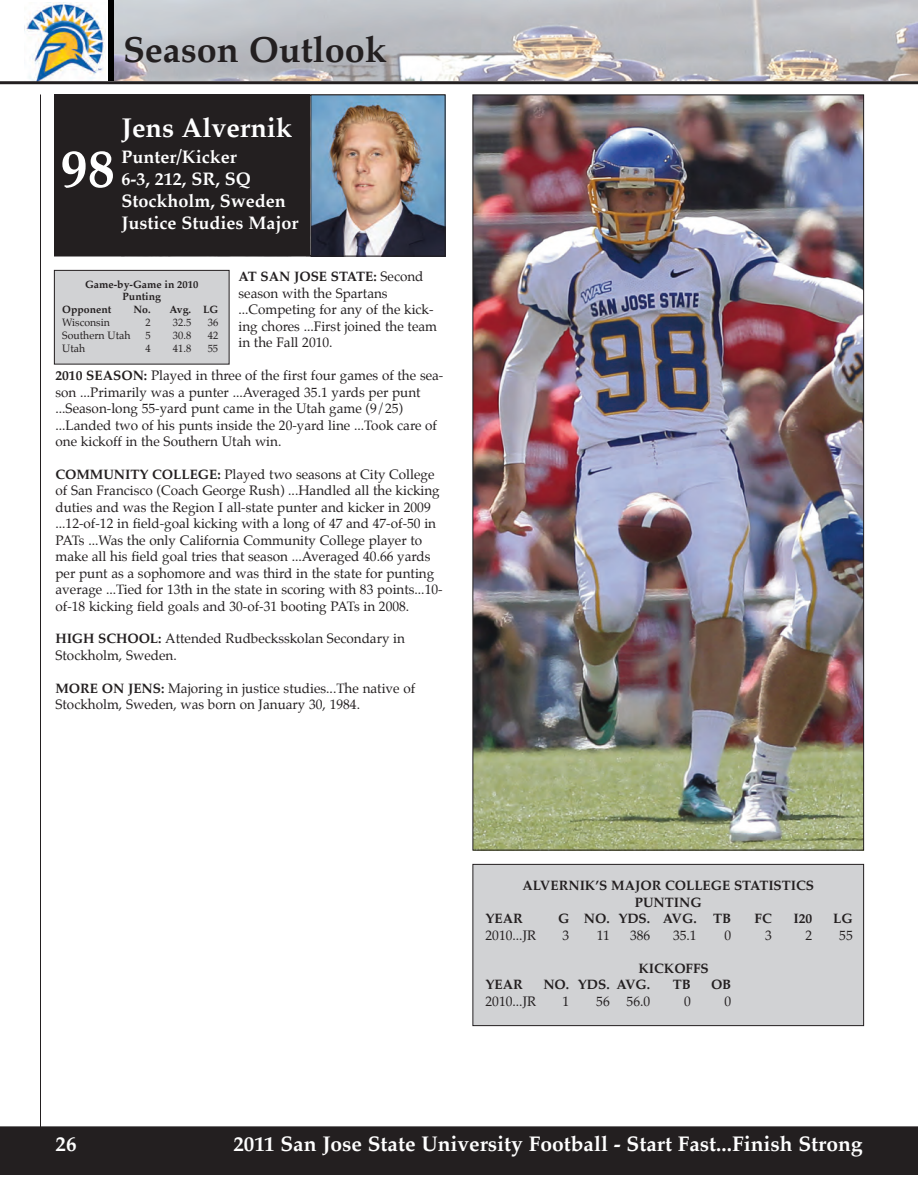
<style>
.page{position:relative;width:918px;height:1188px;background:#fff}
.page>*{position:absolute;margin:0;border:0;box-sizing:border-box;transform-origin:0 0}
.t1{font:700 54px "Palatino";color:#fff}
.t2{font:700 36px "Palatino";color:#231f20}
.t3{font:700 27px "Palatino";color:#fff}
.t4{font:700 21px "Palatino";color:#fff}
.t5{font:700 18px/21.9px "Palatino";color:#fff}
.t6{font:13.5px/16.5px "Palatino";color:#231f20}
.t7{font:700 13.5px "Palatino";color:#231f20}
.t8{font:10.5px "Palatino";color:#231f20}
.t9{font:700 10.5px "Palatino";color:#231f20}
.s1{font-weight:700}
</style>
<div class="page">
<div style="left:0;top:1127px;width:918px;height:47px;background:#231f20"></div>
<img style="left:114px;top:0;width:804px;height:81px">
<hr style="left:40px;top:94px;width:1px;height:1066px;background:#231f20">
<hr style="left:0;top:1126px;width:918px;height:1px;background:#231f20">
<div style="left:108px;top:0;width:6px;height:81px;background:#000"></div>
<img style="left:26px;top:3px;width:80px;height:78px">
<hr style="left:0;top:81px;width:918px;height:3px;background:#231f20">
<img style="left:122px;top:97px;width:323px;height:160px">
<div style="left:54px;top:94px;width:68px;height:161px;background:#231f20"></div>
<div style="left:310px;top:94px;width:136px;height:162px;border:1px solid #231f20"></div>
<div style="left:122px;top:94px;width:188px;height:162px;background:#231f20"></div>
<img style="left:474px;top:96px;width:388px;height:752px">
<div style="left:473px;top:864px;width:391px;height:162px;background:#d1d2d4"></div>
<div style="left:472px;top:864px;width:392px;height:162px;border:1px solid #231f20"></div>
<div style="left:54px;top:270px;width:175px;height:94px;background:#d1d2d4"></div>
<div style="left:54px;top:270px;width:176px;height:94px;border:1px solid #231f20"></div>
<h2 class="t2" style="left:123px;top:32px;width:265px">Season Outlook</h2>
<h1 class="t1" style="left:61px;top:143px;width:55px">98</h1>
<h3 class="t3" style="left:122px;top:115px;width:172px">Jens Alvernik</h3>
<h3 class="t5" style="left:122px;top:147px;width:178px">Punter/Kicker<br>6-3, 212, SR, SQ<br>Stockholm, Sweden<br>Justice Studies Major</h3>
<p class="t6" style="left:238px;top:269px;width:200px"><span class="s1">AT SAN JOSE STATE:</span> Second season with the Spartans ...Competing for any of the kick&shy;ing chores ...First joined the team in the Fall 2010.</p>
<p class="t6" style="left:55px;top:368px;width:389px"><span class="s1">2010 SEASON:</span> Played in three of the first four games of the sea&shy;son ...Primarily was a punter ...Averaged 35.1 yards per punt ...Season-long 55-yard punt came in the Utah game (9/25) ...Landed two of his punts inside the 20-yard line ...Took care of one kickoff in the Southern Utah win.</p>
<p class="t6" style="left:55px;top:467px;width:389px"><span class="s1">COMMUNITY COLLEGE:</span> Played two seasons at City College of San Francisco (Coach George Rush) ...Handled all the kicking duties and was the Region I all-state punter and kicker in 2009 ...12-of-12 in field-goal kicking with a long of 47 and 47-of-50 in PATs ...Was the only California Community College player to make all his field goal tries that season ...Averaged 40.66 yards per punt as a sophomore and was third in the state for punting average ...Tied for 13th in the state in scoring with 83 points...10- of-18 kicking field goals and 30-of-31 booting PATs in 2008.</p>
<p class="t6" style="left:55px;top:632px;width:351px"><span class="s1">HIGH SCHOOL:</span> Attended Rudbecksskolan Secondary in<br>Stockholm, Sweden.</p>
<p class="t6" style="left:55px;top:681px;width:361px"><span class="s1">MORE ON JENS:</span> Majoring in justice studies...The native of<br>Stockholm, Sweden, was born on January 30, 1984.</p>
<p class="t9" style="left:85px;top:279px;width:115px">Game-by-Game in 2010</p>
<p class="t9" style="left:123px;top:292px;width:40px">Punting</p>
<p class="t9" style="left:62px;top:305px;width:50px">Opponent</p>
<p class="t9" style="left:134px;top:305px;width:86px">No. Avg. LG</p>
<p class="t8" style="left:62px;top:317px;width:49px">Wisconsin</p>
<p class="t8" style="left:146px;top:317px;width:7px">2</p>
<p class="t8" style="left:173px;top:317px;width:20px">32.5</p>
<p class="t8" style="left:208px;top:317px;width:12px">36</p>
<p class="t8" style="left:62px;top:330px;width:70px">Southern Utah</p>
<p class="t8" style="left:146px;top:330px;width:7px">5</p>
<p class="t8" style="left:173px;top:330px;width:20px">30.8</p>
<p class="t8" style="left:208px;top:330px;width:12px">42</p>
<p class="t8" style="left:62px;top:343px;width:24px">Utah</p>
<p class="t8" style="left:146px;top:343px;width:7px">4</p>
<p class="t8" style="left:173px;top:343px;width:20px">41.8</p>
<p class="t8" style="left:208px;top:343px;width:12px">55</p>
<p class="t7" style="left:522px;top:879px;width:293px">ALVERNIK’S MAJOR COLLEGE STATISTICS</p>
<p class="t7" style="left:635px;top:896px;width:68px">PUNTING</p>
<p class="t7" style="left:486px;top:912px;width:39px">YEAR</p>
<p class="t7" style="left:558px;top:912px;width:175px">G NO. YDS. AVG. TB</p>
<p class="t7" style="left:755px;top:912px;width:19px">FC</p>
<p class="t7" style="left:794px;top:912px;width:20px">I20</p>
<p class="t7" style="left:833px;top:912px;width:21px">LG</p>
<p class="t6" style="left:486px;top:928px;width:52px">2010...JR</p>
<p class="t6" style="left:563px;top:928px;width:8px">3</p>
<p class="t6" style="left:597px;top:928px;width:14px">11</p>
<p class="t6" style="left:630px;top:928px;width:22px">386</p>
<p class="t6" style="left:673px;top:928px;width:25px">35.1</p>
<p class="t6" style="left:725px;top:928px;width:8px">0</p>
<p class="t6" style="left:765px;top:928px;width:8px">3</p>
<p class="t6" style="left:806px;top:928px;width:8px">2</p>
<p class="t6" style="left:839px;top:928px;width:15px">55</p>
<p class="t7" style="left:638px;top:962px;width:72px">KICKOFFS</p>
<p class="t7" style="left:486px;top:978px;width:39px">YEAR</p>
<p class="t7" style="left:543px;top:978px;width:108px">NO. YDS. AVG.</p>
<p class="t7" style="left:673px;top:978px;width:20px">TB</p>
<p class="t7" style="left:711px;top:978px;width:22px">OB</p>
<p class="t6" style="left:486px;top:994px;width:52px">2010...JR</p>
<p class="t6" style="left:563px;top:994px;width:8px">1</p>
<p class="t6" style="left:596px;top:994px;width:15px">56</p>
<p class="t6" style="left:627px;top:994px;width:25px">56.0</p>
<p class="t6" style="left:684px;top:994px;width:8px">0</p>
<p class="t6" style="left:725px;top:994px;width:8px">0</p>
<h3 class="t4" style="left:56px;top:1134px;width:22px">26</h3>
<h3 class="t4" style="left:233px;top:1134px;width:631px">2011 San Jose State University Football - Start Fast...Finish Strong</h3>
</div>
